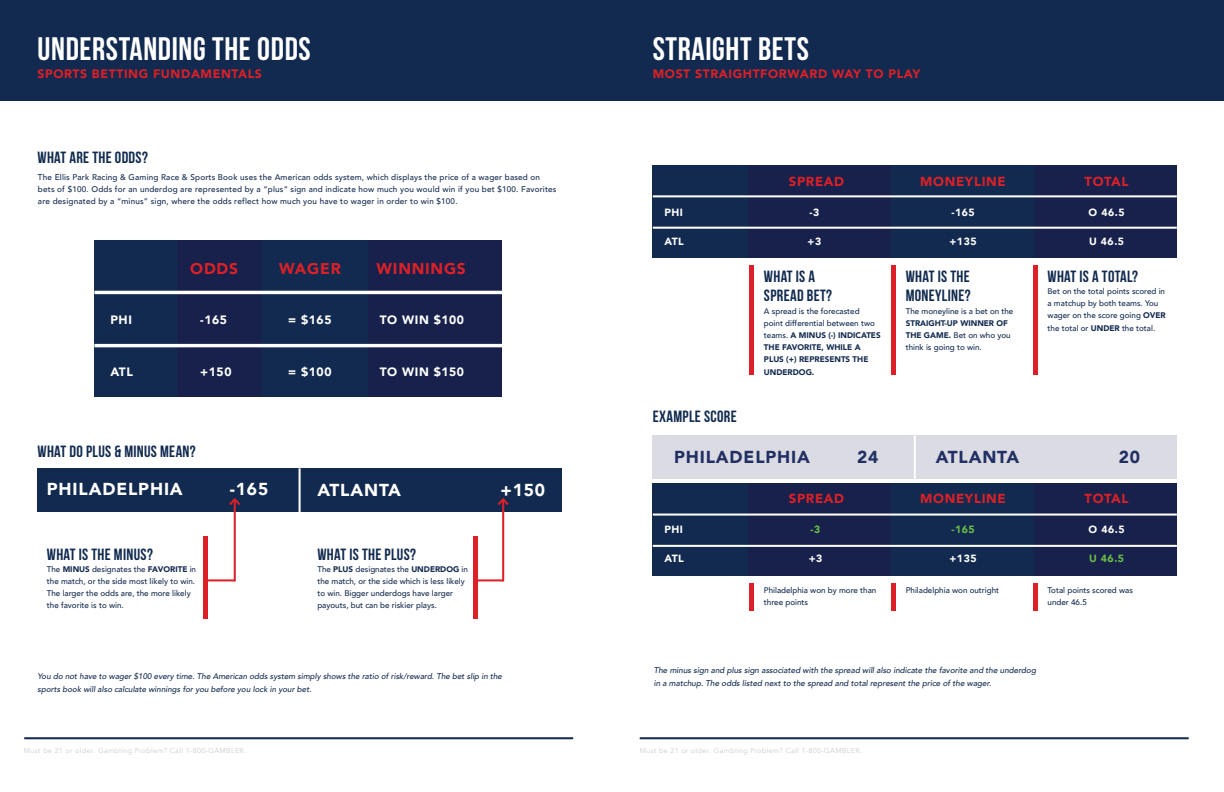
<style>
.page{position:relative;width:1224px;height:792px;background:#fff}
.page>*{position:absolute;margin:0;border:0;box-sizing:border-box;transform-origin:0 0}
.t1{font:700 32.5px "Bebas Neue";letter-spacing:.02em;color:#fff}
.t2{font:900 17.3px "Avenir";letter-spacing:.05em;color:#fff}
.t3{font:900 17.3px "Avenir";letter-spacing:.05em;color:#212f63}
.t4{font:700 16.3px/19.5px "Bebas Neue";letter-spacing:.02em;color:#112a4f}
.t5{font:900 15.5px "Avenir";letter-spacing:.05em;color:#dc2027}
.t6{font:900 13.1px "Avenir";letter-spacing:.05em;color:#dc2027}
.t7{font:900 12.2px "Avenir";letter-spacing:.05em;color:#dc2027}
.t8{font:900 12.1px "Avenir";letter-spacing:.05em;color:#fff}
.t9{font:900 10.5px "Avenir";letter-spacing:.05em;color:#fff}
.t10{font:900 10.5px "Avenir";color:#69bd45}
.t11{font:900 10.5px "Avenir";color:#6abd45}
.t12{font:500 8.2px/12.2px "Avenir";letter-spacing:.025em;color:#122a4f}
.t13{font:italic 500 8.2px/13.2px "Avenir";color:#122a4f}
.t14{font:500 8.1px/12.2px "Avenir";color:#122a4f}
.t15{font:italic 500 8.1px/12.2px "Avenir";color:#122a4f}
.t16{font:900 8.1px/12.2px "Avenir";color:#122a4f}
.t17{font:7.1px "Avenir";letter-spacing:.05em;color:#ceccca}
.s1{font-weight:900}
.s2{font-weight:500}
</style>
<div class="page">
<div style="left:0;top:0;width:610px;height:101px;background:#122a4f"></div>
<div style="left:94px;top:240px;width:408px;height:157px;background:#122a4f"></div>
<div style="left:38px;top:468px;width:524px;height:44px;background:#122a4f"></div>
<div style="left:178px;top:240px;width:84px;height:157px;background:#17214b"></div>
<div style="left:368px;top:240px;width:134px;height:157px;background:#17214b"></div>
<hr style="left:94px;top:291px;width:408px;height:3px;background:#fff">
<hr style="left:94px;top:344px;width:408px;height:3px;background:#fff">
<hr style="left:299px;top:468px;width:2px;height:44px;background:#fff">
<hr style="left:473px;top:536px;width:4px;height:83px;background:#dc2027">
<hr style="left:205px;top:579px;width:30px;height:2px;background:#dc2027">
<hr style="left:234px;top:499px;width:2px;height:82px;background:#dc2027">
<svg style="left:229px;top:498px;width:12px;height:9px"></svg>
<hr style="left:473px;top:579px;width:30px;height:2px;background:#dc2027">
<hr style="left:502px;top:499px;width:2px;height:82px;background:#dc2027">
<svg style="left:497px;top:498px;width:12px;height:9px"></svg>
<hr style="left:204px;top:536px;width:4px;height:83px;background:#dc2027">
<hr style="left:24px;top:737px;width:549px;height:2px;background:#122a4f">
<div style="left:609px;top:0;width:615px;height:101px;background:#122a4f"></div>
<div style="left:653px;top:435px;width:524px;height:44px;background:#dadbe3"></div>
<div style="left:653px;top:484px;width:524px;height:92px;background:#122a4f"></div>
<div style="left:749px;top:484px;width:142px;height:92px;background:#17214b"></div>
<div style="left:1034px;top:484px;width:143px;height:92px;background:#17214b"></div>
<hr style="left:653px;top:514px;width:524px;height:2px;background:#fff">
<hr style="left:653px;top:545px;width:524px;height:2px;background:#fff">
<hr style="left:914px;top:435px;width:2px;height:44px;background:#fff">
<hr style="left:750px;top:266px;width:4px;height:109px;background:#dc2027">
<hr style="left:750px;top:583px;width:4px;height:28px;background:#dc2027">
<hr style="left:891px;top:583px;width:4px;height:28px;background:#dc2027">
<hr style="left:891px;top:266px;width:4px;height:109px;background:#dc2027">
<hr style="left:1033px;top:266px;width:4px;height:109px;background:#dc2027">
<hr style="left:1033px;top:583px;width:4px;height:28px;background:#dc2027">
<div style="left:653px;top:166px;width:524px;height:92px;background:#122a4f"></div>
<div style="left:749px;top:166px;width:142px;height:92px;background:#17214b"></div>
<div style="left:1034px;top:166px;width:143px;height:92px;background:#17214b"></div>
<hr style="left:653px;top:195px;width:524px;height:2px;background:#fff">
<hr style="left:653px;top:227px;width:524px;height:2px;background:#fff">
<hr style="left:640px;top:737px;width:549px;height:2px;background:#122a4f">
<h1 class="t1" style="left:38px;top:31px;width:275px">UNDERSTANDING THE ODDS</h1>
<h3 class="t7" style="left:38px;top:63px;width:226px">SPORTS BETTING FUNDAMENTALS</h3>
<h3 class="t4" style="left:38px;top:147px;width:112px">WHAT ARE THE ODDS?</h3>
<p class="t12" style="left:38px;top:170px;width:520px">The Ellis Park Racing &amp; Gaming Race &amp; Sports Book uses the American odds system, which displays the price of a wager based on bets of $100. Odds for an underdog are represented by a “plus” sign and indicate how much you would win if you bet $100. Favorites are designated by a “minus” sign, where the odds reflect how much you have to wager in order to win $100.</p>
<h3 class="t5" style="left:190px;top:255px;width:49px">ODDS</h3>
<h3 class="t5" style="left:279px;top:255px;width:63px">WAGER</h3>
<h3 class="t5" style="left:377px;top:255px;width:91px">WINNINGS</h3>
<h3 class="t8" style="left:110px;top:309px;width:23px">PHI</h3>
<h3 class="t8" style="left:200px;top:309px;width:28px">-165</h3>
<h3 class="t8" style="left:288px;top:309px;width:45px">= $165</h3>
<h3 class="t8" style="left:380px;top:309px;width:86px">TO WIN $100</h3>
<h3 class="t8" style="left:110px;top:361px;width:24px">ATL</h3>
<h3 class="t8" style="left:200px;top:361px;width:33px">+150</h3>
<h3 class="t8" style="left:288px;top:361px;width:45px">= $100</h3>
<h3 class="t8" style="left:380px;top:361px;width:86px">TO WIN $150</h3>
<h3 class="t4" style="left:38px;top:441px;width:160px">WHAT DO PLUS &amp; MINUS MEAN?</h3>
<h2 class="t2" style="left:47px;top:474px;width:137px">PHILADELPHIA</h2>
<h2 class="t2" style="left:230px;top:474px;width:40px">-165</h2>
<h2 class="t2" style="left:317px;top:475px;width:85px">ATLANTA</h2>
<h2 class="t2" style="left:500px;top:475px;width:46px">+150</h2>
<h3 class="t4" style="left:47px;top:544px;width:107px">WHAT IS THE MINUS?</h3>
<p class="t14" style="left:47px;top:563px;width:151px">The <span class="s1">MINUS</span> designates the <span class="s1">FAVORITE</span> in the match, or the side most likely to win.<br>The larger the odds are, the more likely the favorite is to win.</p>
<h3 class="t4" style="left:317px;top:544px;width:100px">WHAT IS THE PLUS?</h3>
<p class="t14" style="left:317px;top:563px;width:152px">The <span class="s1">PLUS</span> designates the <span class="s1">UNDERDOG</span> in the match, or the side which is less likely to win. Bigger underdogs have larger payouts, but can be riskier plays.</p>
<p class="t15" style="left:38px;top:671px;width:466px">You do not have to wager $100 every time. The American odds system simply shows the ratio of risk/reward. The bet slip in the sports book will also calculate winnings for you before you lock in your bet.</p>
<p class="t17" style="left:24px;top:746px;width:224px">Must be 21 or older. Gambling Problem? Call 1-800-GAMBLER.</p>
<h1 class="t1" style="left:653px;top:31px;width:158px">STRAIGHT BETS</h1>
<h3 class="t7" style="left:653px;top:63px;width:269px">MOST STRAIGHTFORWARD WAY TO PLAY</h3>
<h3 class="t6" style="left:789px;top:170px;width:57px">SPREAD</h3>
<h3 class="t6" style="left:920px;top:170px;width:87px">MONEYLINE</h3>
<h3 class="t6" style="left:1085px;top:170px;width:45px">TOTAL</h3>
<p class="t9" style="left:664px;top:203px;width:20px">PHI</p>
<p class="t9" style="left:809px;top:203px;width:11px">-3</p>
<p class="t9" style="left:951px;top:203px;width:25px">-165</p>
<p class="t9" style="left:1089px;top:203px;width:38px">O 46.5</p>
<p class="t9" style="left:664px;top:232px;width:21px">ATL</p>
<p class="t9" style="left:808px;top:232px;width:15px">+3</p>
<p class="t9" style="left:949px;top:232px;width:29px">+135</p>
<p class="t9" style="left:1089px;top:232px;width:37px">U 46.5</p>
<h3 class="t4" style="left:764px;top:266px;width:70px">WHAT IS A<br>SPREAD BET?</h3>
<p class="t16" style="left:764px;top:304px;width:118px"><span class="s2">A spread is the forecasted point differential between two teams.</span> A MINUS (-) INDICATES<br>THE FAVORITE, WHILE A<br>PLUS (+) REPRESENTS THE<br>UNDERDOG.</p>
<h3 class="t4" style="left:906px;top:266px;width:66px">WHAT IS THE<br>MONEYLINE?</h3>
<p class="t14" style="left:906px;top:304px;width:109px">The moneyline is a bet on the</p>
<p class="t14" style="left:906px;top:316px;width:107px"><span class="s1">STRAIGHT-UP WINNER OF<br>THE GAME.</span> Bet on who you think is going to win.</p>
<h3 class="t4" style="left:1048px;top:266px;width:92px">WHAT IS A TOTAL?</h3>
<p class="t14" style="left:1048px;top:285px;width:120px">Bet on the total points scored in a matchup by both teams. You wager on the score going <span class="s1">OVER </span>the total or <span class="s1">UNDER</span> the total.</p>
<h3 class="t4" style="left:653px;top:406px;width:85px">EXAMPLE SCORE</h3>
<h2 class="t3" style="left:674px;top:442px;width:137px">PHILADELPHIA</h2>
<h2 class="t3" style="left:857px;top:442px;width:23px">24</h2>
<h2 class="t3" style="left:936px;top:442px;width:85px">ATLANTA</h2>
<h2 class="t3" style="left:1119px;top:442px;width:23px">20</h2>
<h3 class="t6" style="left:789px;top:487px;width:57px">SPREAD</h3>
<h3 class="t6" style="left:920px;top:487px;width:87px">MONEYLINE</h3>
<h3 class="t6" style="left:1085px;top:487px;width:45px">TOTAL</h3>
<p class="t9" style="left:664px;top:520px;width:20px">PHI</p>
<p class="t10" style="left:811px;top:520px;width:11px">-3</p>
<p class="t10" style="left:951px;top:520px;width:25px">-165</p>
<p class="t9" style="left:1089px;top:520px;width:38px">O 46.5</p>
<p class="t9" style="left:664px;top:550px;width:21px">ATL</p>
<p class="t9" style="left:809px;top:550px;width:15px">+3</p>
<p class="t9" style="left:949px;top:550px;width:29px">+135</p>
<p class="t11" style="left:1089px;top:550px;width:37px">U 46.5</p>
<p class="t14" style="left:764px;top:584px;width:114px">Philadelphia won by more than three points</p>
<p class="t14" style="left:906px;top:584px;width:95px">Philadelphia won outright</p>
<p class="t14" style="left:1048px;top:584px;width:87px">Total points scored was under 46.5</p>
<p class="t13" style="left:654px;top:664px;width:384px">The minus sign and plus sign associated with the spread will also indicate the favorite and the underdog in a matchup. The odds listed next to the spread and total represent the price of the wager.</p>
<p class="t17" style="left:640px;top:746px;width:224px">Must be 21 or older. Gambling Problem? Call 1-800-GAMBLER.</p>
</div>
